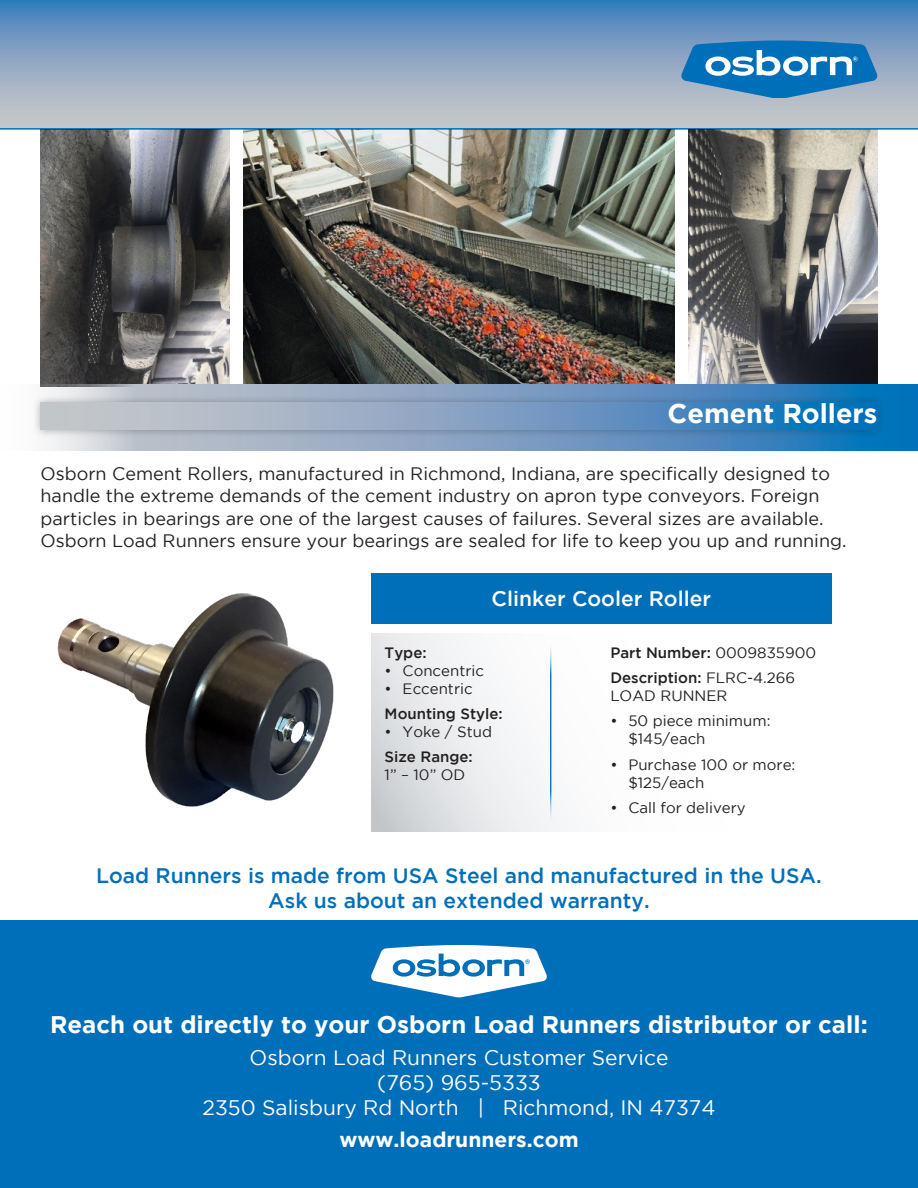
<style>
.page{position:relative;width:918px;height:1188px;background:#fff}
.page>*{position:absolute;margin:0;border:0;box-sizing:border-box;transform-origin:0 0}
.t1{font:700 27px "Gotham";color:#fff}
.t2{font:700 24px "Gotham";color:#fff}
.t3{font:500 21px "Gotham";color:#006fba}
.t4{font:21px "Gotham";color:#fff}
.t5{font:500 21px "Gotham";color:#fff}
.t6{font:700 21px "Gotham";color:#fff}
.t7{font:18px/22.5px "Gotham";color:#231f20}
.t8{font:15px/18px "Gotham";color:#231f20}
.t9{font:500 15px "Gotham";color:#231f20}
.s1{font-weight:400}
.s2{font-weight:500}
</style>
<div class="page">
<img style="left:243px;top:130px;width:432px;height:255px">
<img style="left:40px;top:130px;width:190px;height:255px">
<img style="left:688px;top:130px;width:190px;height:254px">
<img style="left:57px;top:593px;width:277px;height:214px">
<svg style="left:371px;top:633px;width:192px;height:199px"></svg>
<div style="left:371px;top:573px;width:461px;height:51px;background:#006fba"></div>
<svg style="left:0;top:0;width:918px;height:130px;background:#88a4c3"></svg>
<svg style="left:681px;top:40px;width:197px;height:58px;background:#4590c5"></svg>
<svg style="left:40px;top:385px;width:878px;height:66px;background:#739ec3"></svg>
<div style="left:32px;top:395px;width:854px;height:43px;background:#231f20;opacity:.35"></div>
<svg style="left:40px;top:403px;width:838px;height:26px;background:#799fc2"></svg>
<div style="left:0;top:920px;width:918px;height:268px;background:#006fba"></div>
<svg style="left:371px;top:945px;width:176px;height:52px"></svg>
<div style="left:398px;top:963px;width:12px;height:10px;background:#fff;border-radius:50%"></div>
<hr style="left:550px;top:640px;width:2px;height:185px;background:#006fba">
<p class="t1" style="left:668px;top:399px;width:211px">Cement Rollers</p>
<p class="t7" style="left:40px;top:462px;width:808px">Osborn Cement Rollers, manufactured in Richmond, Indiana, are specifically designed to handle the extreme demands of the cement industry on apron type conveyors. Foreign particles in bearings are one of the largest causes of failures. Several sizes are available.<br>Osborn Load Runners ensure your bearings are sealed for life to keep you up and running.</p>
<p class="t5" style="left:492px;top:588px;width:221px">Clinker Cooler Roller</p>
<p class="t9" style="left:385px;top:645px;width:43px">Type:</p>
<p class="t8" style="left:385px;top:662px;width:101px">• Concentric</p>
<p class="t8" style="left:385px;top:680px;width:89px">• Eccentric</p>
<p class="t9" style="left:385px;top:706px;width:119px">Mounting Style:</p>
<p class="t8" style="left:385px;top:723px;width:109px">• Yoke / Stud</p>
<p class="t9" style="left:385px;top:749px;width:90px">Size Range:</p>
<p class="t8" style="left:385px;top:766px;width:82px">1” – 10” OD</p>
<p class="t9" style="left:610px;top:645px;width:207px">Part Number: <span class="s1">0009835900</span></p>
<p class="t8" style="left:610px;top:669px;width:186px"><span class="s2">Description:</span> FLRC-4.266<br>LOAD RUNNER</p>
<p class="t8" style="left:628px;top:712px;width:144px;text-indent:-18px">• 50 piece minimum: $145/each</p>
<p class="t8" style="left:628px;top:755px;width:168px;text-indent:-18px">• Purchase 100 or more: $125/each</p>
<p class="t8" style="left:610px;top:799px;width:137px">• Call for delivery</p>
<p class="t3" style="left:96px;top:864px;width:727px">Load Runners is made from USA Steel and manufactured in the USA.</p>
<p class="t3" style="left:268px;top:890px;width:383px">Ask us about an extended warranty.</p>
<p class="t2" style="left:50px;top:1011px;width:819px">Reach out directly to your Osborn Load Runners distributor or call:</p>
<p class="t4" style="left:249px;top:1047px;width:421px">Osborn Load Runners Customer Service</p>
<p class="t4" style="left:377px;top:1072px;width:165px">(765) 965-5333</p>
<p class="t4" style="left:202px;top:1097px;width:515px">2350 Salisbury Rd North | Richmond, IN 47374</p>
<p class="t6" style="left:339px;top:1128px;width:241px">www.loadrunners.com</p>
</div>
